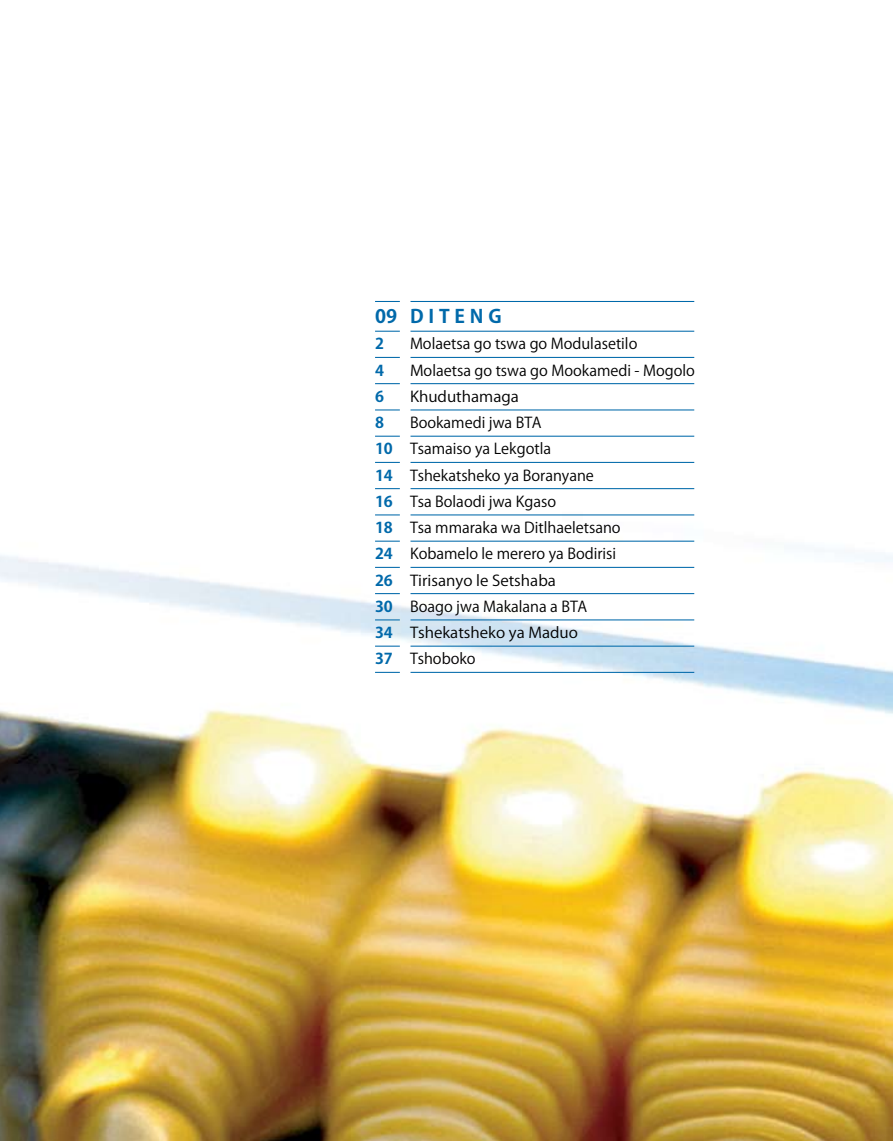
<style>
.page{position:relative;width:893px;height:1141px;background:#fff}
.page>*{position:absolute;margin:0;border:0;box-sizing:border-box;transform-origin:0 0}
.t1{font:700 18.38px "Koz Go Pro";letter-spacing:.25em;color:#0069aa;scale:1.05 1}
.t2{font:14.88px/26.2px "Koz Go Pro";color:#000}
.t3{font:14.88px "Koz Go Pro";color:#000;scale:1.05 1}
.t4{font:700 14.88px "Koz Go Pro";color:#0069aa;scale:1.05 1}
.s1{font-weight:700;color:#0069aa}
</style>
<div class="page">
<img style="left:0;top:300px;width:893px;height:841px">
<hr style="left:410px;top:357px;width:284px;height:1px;background:#0069aa">
<hr style="left:410px;top:567px;width:284px;height:1px;background:#0069aa">
<hr style="left:410px;top:462px;width:284px;height:1px;background:#0069aa">
<hr style="left:410px;top:672px;width:284px;height:1px;background:#0069aa">
<hr style="left:410px;top:301px;width:284px;height:1px;background:#0069aa">
<hr style="left:410px;top:514px;width:284px;height:1px;background:#0069aa">
<hr style="left:410px;top:409px;width:284px;height:1px;background:#0069aa">
<hr style="left:410px;top:619px;width:284px;height:1px;background:#0069aa">
<hr style="left:410px;top:383px;width:284px;height:1px;background:#0069aa">
<hr style="left:410px;top:593px;width:284px;height:1px;background:#0069aa">
<hr style="left:410px;top:488px;width:284px;height:1px;background:#0069aa">
<hr style="left:410px;top:331px;width:284px;height:1px;background:#0069aa">
<hr style="left:410px;top:541px;width:284px;height:1px;background:#0069aa">
<hr style="left:410px;top:436px;width:284px;height:1px;background:#0069aa">
<hr style="left:410px;top:646px;width:284px;height:1px;background:#0069aa">
<svg style="left:375px;top:357px;width:25px;height:1px"></svg>
<svg style="left:375px;top:567px;width:25px;height:1px"></svg>
<svg style="left:375px;top:462px;width:25px;height:1px"></svg>
<svg style="left:375px;top:672px;width:25px;height:1px"></svg>
<svg style="left:375px;top:301px;width:25px;height:1px"></svg>
<svg style="left:375px;top:514px;width:25px;height:1px"></svg>
<svg style="left:375px;top:409px;width:25px;height:1px"></svg>
<svg style="left:375px;top:619px;width:25px;height:1px"></svg>
<svg style="left:375px;top:383px;width:25px;height:1px"></svg>
<svg style="left:375px;top:593px;width:25px;height:1px"></svg>
<svg style="left:375px;top:488px;width:25px;height:1px"></svg>
<svg style="left:375px;top:331px;width:25px;height:1px"></svg>
<svg style="left:375px;top:541px;width:25px;height:1px"></svg>
<svg style="left:375px;top:436px;width:25px;height:1px"></svg>
<svg style="left:375px;top:646px;width:25px;height:1px"></svg>
<p class="t1" style="left:375px;top:305px;width:122px">09 DITENG</p>
<p class="t4" style="left:375px;top:334px;width:10px">2</p>
<p class="t2" style="left:410px;top:331px;width:229px">Molaetsa go tswa go Modulasetilo</p>
<p class="t4" style="left:375px;top:361px;width:10px">4</p>
<p class="t3" style="left:410px;top:361px;width:273px">Molaetsa go tswa go Mookamedi - Mogolo</p>
<p class="t4" style="left:375px;top:387px;width:10px">6</p>
<p class="t3" style="left:410px;top:387px;width:105px">Khuduthamaga</p>
<p class="t4" style="left:375px;top:413px;width:10px">8</p>
<p class="t2" style="left:375px;top:410px;width:247px;text-indent:35px">Bookamedi jwa bta<br><span class="s1">10</span> Tsamaiso ya Lekgotla<br><span class="s1">14</span> Tshekatsheko ya Boranyane<br><span class="s1">16</span> Tsa Bolaodi jwa Kgaso<br><span class="s1">18</span> Tsa mmaraka wa Ditlhaeletsano<br><span class="s1">24</span> Kobamelo le merero ya Bodirisi<br><span class="s1">26</span> Tirisanyo le Setshaba<br><span class="s1">30</span> Boago jwa Makalana a BTA<br><span class="s1">34</span> Tshekatsheko ya Maduo<br><span class="s1">37</span> Tshoboko</p>
</div>
